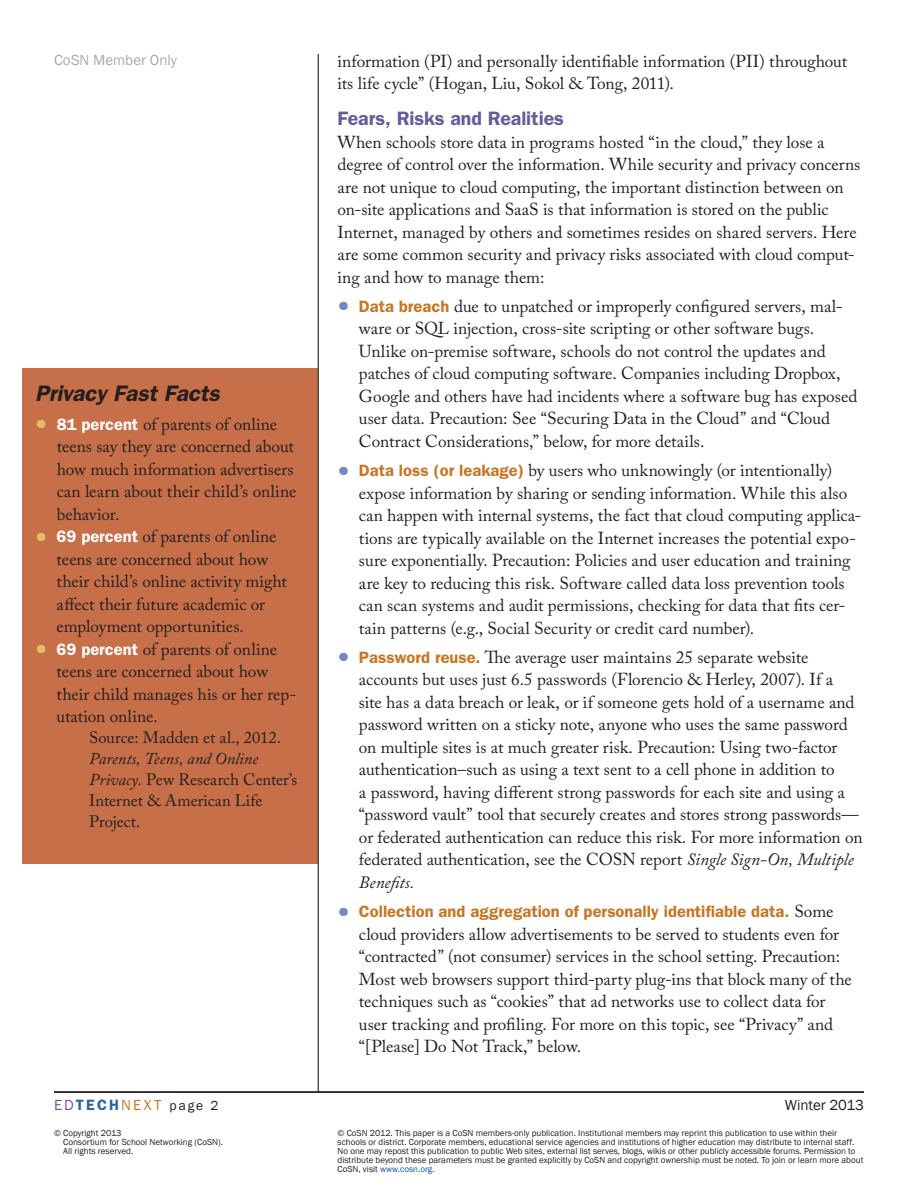
<style>
.page{position:relative;width:918px;height:1188px;background:#fff}
.page>*{position:absolute;margin:0;border:0;box-sizing:border-box;transform-origin:0 0}
.t1{font:italic 600 22.5px "Franklin Gothic";letter-spacing:-.01em;color:#231f20}
.t2{font:600 19.5px "Franklin Gothic";letter-spacing:-.005em;color:#635d9b}
.t3{font:17.25px/22.5px "Adobe Caslon Pro";letter-spacing:-.005em;color:#231f20}
.t4{font:16.5px/21px "Adobe Caslon Pro";color:#231f20}
.t5{font:600 16.5px "Franklin Gothic";color:#c97523}
.t6{font:15px "Franklin Gothic";letter-spacing:.005em;color:#a8a9ad}
.t7{font:15px "Franklin Gothic";color:#231f20}
.t8{font:13.5px "Franklin Gothic";color:#231f20}
.t9{font:9px/9px "Franklin Gothic";color:#231f20}
.s1{font-size:36px;color:#e4be65}
.s2{font-family:"Franklin Gothic";font-weight:600;font-size:16.5px;color:#fff}
.s3{font-style:italic}
.s4{font-size:36px;color:#7387c2}
.s5{font-family:"Franklin Gothic";font-weight:600;font-size:16.5px;color:#c97523}
.s6{font-family:"Adobe Caslon Pro";font-weight:400;font-size:36px;color:#7387c2}
.s7{font-family:"Adobe Caslon Pro";font-weight:400;font-size:17.25px;color:#231f20}
.s8{font-size:15px;color:#7d5298}
.s9{font-weight:600;font-size:15px;color:#2963a4}
.s10{font-size:15px;color:#c97523}
.s11{color:#0f50ac}
</style>
<div class="page">
<div style="left:22px;top:368px;width:296px;height:496px;background:#c76f49"></div>
<hr style="left:54px;top:1091px;width:810px;height:2px;background:#231f20">
<hr style="left:318px;top:54px;width:1px;height:1038px;background:#231f20">
<p class="t6" style="left:54px;top:50px;width:125px">CoSN Member Only</p>
<h1 class="t1" style="left:35px;top:380px;width:186px">Privacy Fast Facts</h1>
<p class="t3" style="left:57px;top:413px;width:241px;text-indent:-21px"><span class="s1">•</span> <span class="s2">81 percent</span> of parents of online teens say they are concerned about how much information advertisers can learn about their child’s online behavior.</p>
<p class="t3" style="left:57px;top:525px;width:232px;text-indent:-21px"><span class="s1">•</span> <span class="s2">69 percent</span> of parents of online teens are concerned about how their child’s online activity might affect their future academic or employment opportunities.</p>
<p class="t3" style="left:57px;top:638px;width:241px;text-indent:-21px"><span class="s1">•</span> <span class="s2">69 percent</span> of parents of online teens are concerned about how their child manages his or her rep&shy;utation online.</p>
<p class="t4" style="left:89px;top:727px;width:193px">Source: Madden et al., 2012.</p>
<p class="t4" style="left:89px;top:748px;width:209px"><span class="s3">Parents, Teens, and Online<br>Privacy.</span> Pew Research Center’s<br>Internet &amp; American Life<br>Project.</p>
<p class="t3" style="left:338px;top:49px;width:511px">information (PI) and personally identifiable information (PII) throughout its life cycle” (Hogan, Liu, Sokol &amp; Tong, 2011).</p>
<p class="t2" style="left:338px;top:107px;width:228px">Fears, Risks and Realities</p>
<p class="t3" style="left:338px;top:130px;width:524px">When schools store data in programs hosted “in the cloud,” they lose a degree of control over the information. While security and privacy concerns are not unique to cloud computing, the important distinction between on on-site applications and SaaS is that information is stored on the public Internet, managed by others and sometimes resides on shared servers. Here are some common security and privacy risks associated with cloud comput&shy;ing and how to manage them:</p>
<p class="t3" style="left:359px;top:295px;width:500px;text-indent:-21px"><span class="s4">•</span> <span class="s5">Data breach</span> due to unpatched or improperly configured servers, mal&shy;ware or SQL injection, cross-site scripting or other software bugs.<br>Unlike on-premise software, schools do not control the updates and patches of cloud computing software. Companies including Dropbox, Google and others have had incidents where a software bug has exposed user data. Precaution: See “Securing Data in the Cloud” and “Cloud Contract Considerations,” below, for more details.</p>
<p class="t3" style="left:359px;top:459px;width:504px;text-indent:-21px"><span class="s4">•</span> <span class="s5">Data loss (or leakage)</span> by users who unknowingly (or intentionally) expose information by sharing or sending information. While this also can happen with internal systems, the fact that cloud computing applica&shy;tions are typically available on the Internet increases the potential expo&shy;sure exponentially. Precaution: Policies and user education and training are key to reducing this risk. Software called data loss prevention tools can scan systems and audit permissions, checking for data that fits cer&shy;tain patterns (e.g., Social Security or credit card number).</p>
<p class="t3" style="left:359px;top:646px;width:505px;text-indent:-21px"><span class="s4">•</span> <span class="s5">Password reuse.</span> The average user maintains 25 separate website accounts but uses just 6.5 passwords (Florencio &amp; Herley, 2007). If a<br>site has a data breach or leak, or if someone gets hold of a username and password written on a sticky note, anyone who uses the same password on multiple sites is at much greater risk. Precaution: Using two-factor authentication–such as using a text sent to a cell phone in addition to<br>a password, having different strong passwords for each site and using a “password vault” tool that securely creates and stores strong passwords— or federated authentication can reduce this risk. For more information on federated authentication, see the COSN report <span class="s3">Single Sign-On, Multiple Benefits.</span></p>
<p class="t5" style="left:338px;top:902px;width:497px"><span class="s6">•</span> Collection and aggregation of personally identifiable data. <span class="s7">Some</span></p>
<p class="t3" style="left:359px;top:922px;width:494px">cloud providers allow advertisements to be served to students even for “contracted” (not consumer) services in the school setting. Precaution:<br>Most web browsers support third-party plug-ins that block many of the techniques such as “cookies” that ad networks use to collect data for user tracking and profiling. For more on this topic, see “Privacy” and “[Please] Do Not Track,” below.</p>
<p class="t8" style="left:54px;top:1097px;width:166px"><span class="s8">ED</span><span class="s9">TECH</span><span class="s10">NEXT</span> page 2</p>
<p class="t7" style="left:785px;top:1096px;width:81px">Winter 2013</p>
<p class="t9" style="left:63px;top:1128px;width:161px;text-indent:-9px">© Copyright 2013<br>Consortium for School Networking (CoSN).<br>All rights reserved.</p>
<p class="t9" style="left:338px;top:1128px;width:527px">© CoSN 2012. This paper is a CoSN members-only publication. Institutional members may reprint this publication to use within their schools or district. Corporate members, educational service agencies and institutions of higher education may distribute to internal staff.<br>No one may repost this publication to public Web sites, external list serves, blogs, wikis or other publicly accessible forums. Permission to distribute beyond these parameters must be granted explicitly by CoSN and copyright ownership must be noted. To join or learn more about CoSN, visit <span class="s11">www.cosn.org.</span></p>
</div>
